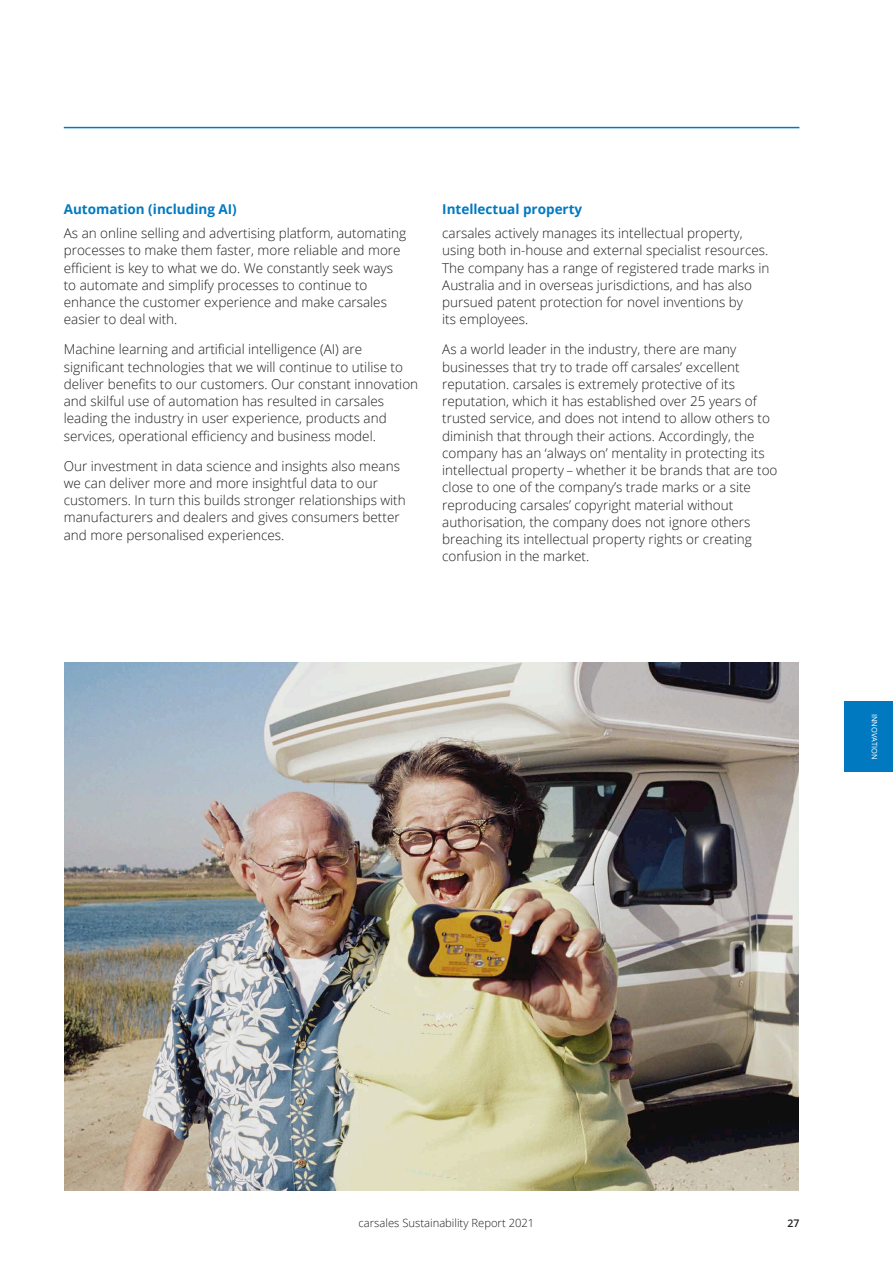
<style>
.page{position:relative;width:893px;height:1263px;background:#fff}
.page>*{position:absolute;margin:0;border:0;box-sizing:border-box;transform-origin:0 0}
.t1{font:300 13.5px/17.2px "Open Sans";color:#1d1d1b}
.t2{font:700 13.5px "Open Sans";color:#0079c1}
.t3{font:300 11.25px "Open Sans";color:#1d1d1b}
.t4{font:600 10.5px "Open Sans";color:#1d1d1b}
.t5{font:7.5px "Open Sans";color:#fff}
</style>
<div class="page">
<hr style="left:64px;top:127px;width:735px;height:1px;background:#0079c1">
<div style="left:844px;top:702px;width:49px;height:70px;background:#0079c1"></div>
<img style="left:65px;top:662px;width:734px;height:529px">
<p class="t2" style="left:64px;top:200px;width:175px">Automation (including AI)</p>
<p class="t1" style="left:64px;top:224px;width:344px">As an online selling and advertising platform, automating processes to make them faster, more reliable and more efficient is key to what we do. We constantly seek ways to automate and simplify processes to continue to enhance the customer experience and make carsales easier to deal with.</p>
<p class="t1" style="left:64px;top:340px;width:356px">Machine learning and artificial intelligence (AI) are significant technologies that we will continue to utilise to deliver benefits to our customers. Our constant innovation and skilful use of automation has resulted in carsales leading the industry in user experience, products and services, operational efficiency and business model.</p>
<p class="t1" style="left:64px;top:457px;width:343px">Our investment in data science and insights also means we can deliver more and more insightful data to our customers. In turn this builds stronger relationships with manufacturers and dealers and gives consumers better and more personalised experiences.</p>
<p class="t2" style="left:442px;top:200px;width:142px">Intellectual property</p>
<p class="t1" style="left:442px;top:224px;width:329px">carsales actively manages its intellectual property, using both in-house and external specialist resources.<br>The company has a range of registered trade marks in Australia and in overseas jurisdictions, and has also pursued patent protection for novel inventions by<br>its employees.</p>
<p class="t1" style="left:442px;top:340px;width:337px">As a world leader in the industry, there are many businesses that try to trade off carsales’ excellent reputation. carsales is extremely protective of its reputation, which it has established over 25 years of trusted service, and does not intend to allow others to diminish that through their actions. Accordingly, the company has an ‘always on’ mentality in protecting its intellectual property – whether it be brands that are too close to one of the company’s trade marks or a site reproducing carsales’ copyright material without authorisation, the company does not ignore others breaching its intellectual property rights or creating confusion in the market.</p>
<p class="t5" style="left:880px;top:714px;width:48px;rotate:90deg">INNOVATION</p>
<p class="t3" style="left:359px;top:1215px;width:177px">carsales Sustainability Report 2021</p>
<p class="t4" style="left:787px;top:1216px;width:13px">27</p>
</div>
